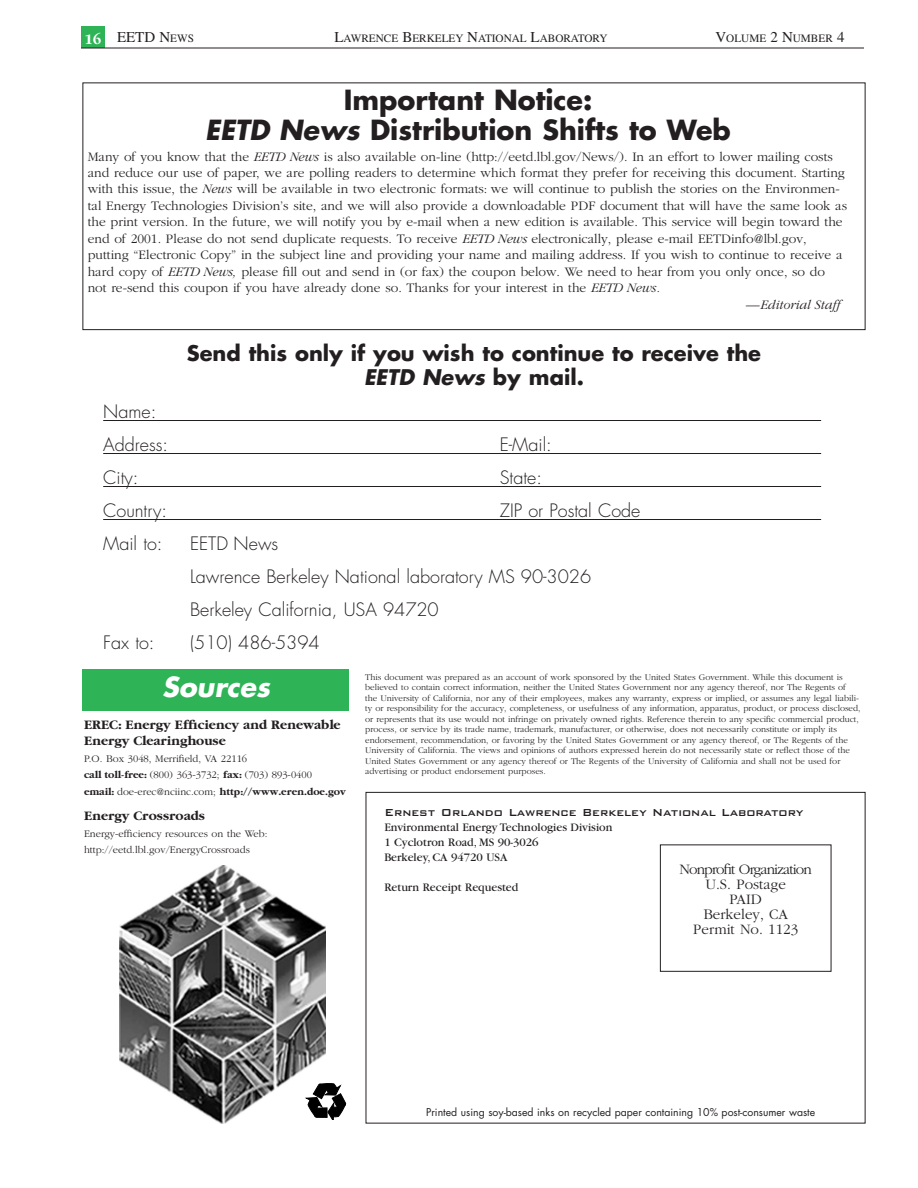
<style>
.page{position:relative;width:918px;height:1188px;background:#fff}
.page>*{position:absolute;margin:0;border:0;box-sizing:border-box;transform-origin:0 0}
.t1{font:700 27px/30px "Futura";color:#231f20;text-align:center}
.t2{font:italic 700 27px "Futura";color:#fff}
.t3{font:700 21px/24px "Futura";color:#231f20;text-align:center}
.t4{font:300 18px/33px "Futura";color:#231f20}
.t5{font:300 15px/15px "Garamond";color:#231f20;text-align:center}
.t6{font:15px "Times";color:#231f20}
.t7{font:300 13.5px "Garamond";color:#231f20}
.t8{font:700 13.5px/16.5px "Garamond";color:#231f20}
.t9{font:500 13.5px "Bank Gothic BT";color:#231f20;scale:.95 1}
.t10{font:italic 300 13.5px "Garamond";color:#231f20}
.t11{font:12px/15px "Garamond";color:#231f20}
.t12{font:11.25px "Times";color:#231f20}
.t13{font:300 10.5px/16.5px "Garamond";color:#231f20}
.t14{font:10.5px "Futura";color:#231f20}
.t15{font:300 9px/10.5px "Garamond";color:#231f20}
.s1{font-family:"Garamond";font-weight:700;color:#fff}
.s2{font-size:11.25px}
.s3{font-size:15px}
.s4{font-style:italic}
.s5{font-weight:700}
</style>
<div class="page">
<div style="left:81px;top:27px;width:24px;height:21px;background:#2eb457"></div>
<hr style="left:81px;top:48px;width:783px;height:1px;background:#231f20">
<div style="left:82px;top:669px;width:268px;height:42px;background:#2eb457"></div>
<img style="left:119px;top:866px;width:207px;height:257px">
<div style="left:660px;top:844px;width:171px;height:128px;border:1px solid #231f20"></div>
<div style="left:302px;top:1078px;width:52px;height:41px;background:#fff"></div>
<svg style="left:305px;top:1083px;width:42px;height:36px"></svg>
<hr style="left:103px;top:420px;width:718px;height:1px;background:#231f20">
<hr style="left:103px;top:453px;width:718px;height:1px;background:#231f20">
<hr style="left:103px;top:486px;width:718px;height:1px;background:#231f20">
<hr style="left:103px;top:519px;width:718px;height:1px;background:#231f20">
<div style="left:82px;top:82px;width:784px;height:248px;border:1px solid #231f20"></div>
<h3 class="t6" style="left:84px;top:31px;width:111px"><span class="s1">16</span> EETD N<span class="s2">EWS</span></h3>
<p class="t12" style="left:334px;top:34px;width:275px"><span class="s3">L</span>AWRENCE <span class="s3">B</span>ERKELEY <span class="s3">N</span>ATIONAL <span class="s3">L</span>ABORATORY</p>
<p class="t12" style="left:715px;top:34px;width:131px"><span class="s3">V</span>OLUME <span class="s3">2 N</span>UMBER <span class="s3">4</span></p>
<h1 class="t1" style="left:205px;top:87px;width:527px">Important Notice:<br><span class="s4">EETD News</span> Distribution Shifts to Web</h1>
<h3 class="t7" style="left:88px;top:151px;width:747px">Many of you know that the <span class="s4">EETD News</span> is also available on-line (http://eetd.lbl.gov/News/). In an effort to lower mailing costs</h3>
<h3 class="t7" style="left:88px;top:167px;width:759px">and reduce our use of paper, we are polling readers to determine which format they prefer for receiving this document. Starting</h3>
<h3 class="t7" style="left:88px;top:184px;width:754px">with this issue, the <span class="s4">News</span> will be available in two electronic formats: we will continue to publish the stories on the Environmen-</h3>
<h3 class="t7" style="left:88px;top:200px;width:761px">tal Energy Technologies Division’s site, and we will also provide a downloadable PDF document that will have the same look as</h3>
<h3 class="t7" style="left:88px;top:217px;width:756px">the print version. In the future, we will notify you by e-mail when a new edition is available. This service will begin toward the</h3>
<h3 class="t7" style="left:88px;top:233px;width:720px">end of 2001. Please do not send duplicate requests. To receive <span class="s4">EETD News</span> electronically, please e-mail EETDinfo@lbl.gov,</h3>
<h3 class="t7" style="left:88px;top:250px;width:756px">putting “Electronic Copy” in the subject line and providing your name and mailing address. If you wish to continue to receive a</h3>
<h3 class="t7" style="left:88px;top:266px;width:739px">hard copy of <span class="s4">EETD News,</span> please fill out and send in (or fax) the coupon below. We need to hear from you only once, so do</h3>
<h3 class="t7" style="left:88px;top:283px;width:574px">not re-send this coupon if you have already done so. Thanks for your interest in the <span class="s4">EETD News.</span></h3>
<h3 class="t10" style="left:747px;top:300px;width:95px">—Editorial Staff</h3>
<h3 class="t4" style="left:103px;top:396px;width:66px">Name:<br>Address:</h3>
<h2 class="t3" style="left:187px;top:342px;width:576px">Send this only if you wish to continue to receive the<br><span class="s4">EETD News</span> by mail.</h2>
<h3 class="t4" style="left:500px;top:429px;width:54px">E-Mail:</h3>
<h3 class="t4" style="left:103px;top:462px;width:37px">City:</h3>
<h3 class="t4" style="left:500px;top:462px;width:44px">State:</h3>
<h3 class="t4" style="left:103px;top:495px;width:65px">Country:</h3>
<h3 class="t4" style="left:500px;top:495px;width:142px">ZIP or Postal Code</h3>
<h3 class="t4" style="left:103px;top:528px;width:61px">Mail to:</h3>
<h3 class="t4" style="left:190px;top:528px;width:403px">EETD News<br>Lawrence Berkeley National laboratory MS 90-3026<br>Berkeley California, USA 94720</h3>
<h3 class="t4" style="left:103px;top:627px;width:53px">Fax to:</h3>
<h3 class="t4" style="left:190px;top:627px;width:131px">(510) 486-5394</h3>
<h1 class="t2" style="left:162px;top:675px;width:109px">Sources</h1>
<h3 class="t8" style="left:84px;top:717px;width:258px">EREC: Energy Efficiency and Renewable<br>Energy Clearinghouse</h3>
<p class="t13" style="left:84px;top:751px;width:263px">P.O. Box 3048, Merrifield, VA 22116<br><span class="s5">call toll-free:</span> (800) 363-3732; <span class="s5">fax:</span> (703) 893-0400<br><span class="s5">email:</span> doe-erec@nciinc.com; <span class="s5">http://www.eren.doe.gov</span></p>
<h3 class="t8" style="left:84px;top:809px;width:123px">Energy Crossroads</h3>
<p class="t13" style="left:84px;top:826px;width:185px">Energy-efficiency resources on the Web: http://eetd.lbl.gov/EnergyCrossroads</p>
<p class="t15" style="left:365px;top:672px;width:497px">This document was prepared as an account of work sponsored by the United States Government. While this document is believed to contain correct information, neither the United States Government nor any agency thereof, nor The Regents of<br>the University of California, nor any of their employees, makes any warranty, express or implied, or assumes any legal liabili&shy;ty or responsibility for the accuracy, completeness, or usefulness of any information, apparatus, product, or process disclosed, or represents that its use would not infringe on privately owned rights. Reference therein to any specific commercial product, process, or service by its trade name, trademark, manufacturer, or otherwise, does not necessarily constitute or imply its endorsement, recommendation, or favoring by the United States Government or any agency thereof, or The Regents of the University of California. The views and opinions of authors expressed herein do not necessarily state or reflect those of the United States Government or any agency thereof or The Regents of the University of California and shall not be used for advertising or product endorsement purposes.</p>
<h3 class="t9" style="left:384px;top:804px;width:442px">Ernest Orlando Lawrence Berkeley National Laboratory</h3>
<h3 class="t11" style="left:384px;top:821px;width:230px">Environmental Energy Technologies Division<br>1 Cyclotron Road, MS 90-3026<br>Berkeley, CA 94720 USA</h3>
<h3 class="t11" style="left:384px;top:881px;width:136px">Return Receipt Requested</h3>
<h3 class="t5" style="left:680px;top:863px;width:134px">Nonprofit Organization<br>U.S. Postage<br>PAID<br>Berkeley, CA<br>Permit No. 1123</h3>
<p class="t14" style="left:426px;top:1107px;width:391px">Printed using soy-based inks on recycled paper containing 10% post-consumer waste</p>
</div>
